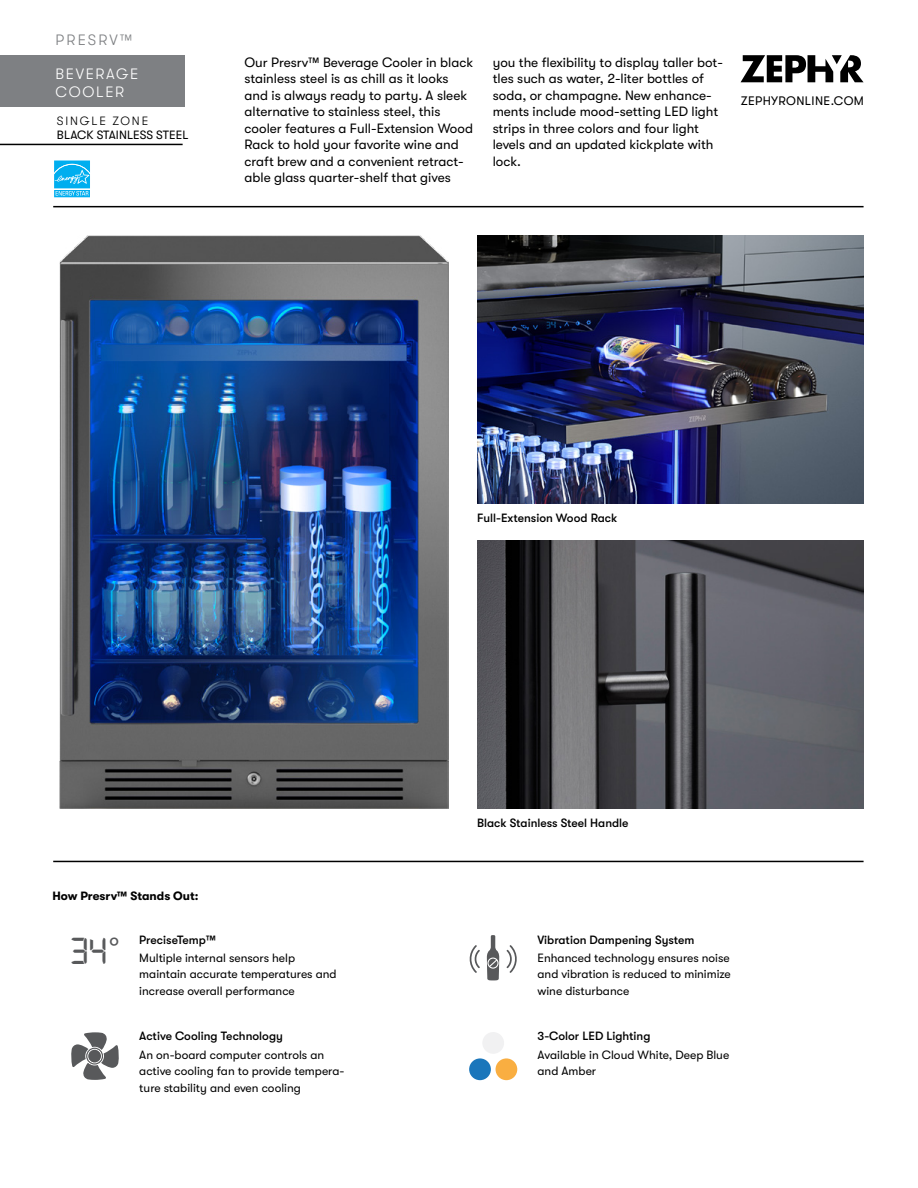
<style>
.page{position:relative;width:918px;height:1188px;background:#fff}
.page>*{position:absolute;margin:0;border:0;box-sizing:border-box;transform-origin:0 0}
.t1{font:40.05px "Digital 7 Mono";color:#58595b}
.t2{font:300 15px/18px "GT Walsheim Pro";letter-spacing:.11em;color:#fff}
.t3{font:300 15px "GT Walsheim Pro";letter-spacing:.15em;color:#7e8083}
.t4{font:13.5px/16.5px "GT Walsheim Pro";color:#000}
.t5{font:12.3px "GT Walsheim Pro";letter-spacing:.03em;color:#000}
.t6{font:12px/16.5px "GT Walsheim Pro";color:#000}
.t7{font:500 12px "GT Walsheim Pro";color:#000}
.t8{font:700 12px "GT Walsheim Pro";color:#000}
.t9{font:300 12px "GT Walsheim Pro";letter-spacing:.15em;color:#000}
.s1{font-family:"Myriad Pro";font-size:31.5px}
</style>
<div class="page">
<img style="left:59px;top:236px;width:389px;height:573px">
<svg style="left:741px;top:55px;width:123px;height:27px"></svg>
<hr style="left:53px;top:206px;width:811px;height:1px;background:#000">
<div style="left:0;top:55px;width:185px;height:52px;background:#7e8083"></div>
<hr style="left:0;top:144px;width:183px;height:1px;background:#000">
<hr style="left:53px;top:861px;width:811px;height:1px;background:#000">
<svg style="left:71px;top:1032px;width:48px;height:48px"></svg>
<img style="left:477px;top:541px;width:387px;height:268px">
<svg style="left:54px;top:160px;width:36px;height:1px"></svg>
<svg style="left:54px;top:161px;width:36px;height:37px"></svg>
<img style="left:477px;top:236px;width:387px;height:268px">
<svg style="left:486px;top:935px;width:14px;height:45px"></svg>
<svg style="left:469px;top:945px;width:11px;height:28px"></svg>
<svg style="left:507px;top:945px;width:10px;height:28px"></svg>
<div style="left:482px;top:1032px;width:22px;height:22px;background:#f1f1f2;border-radius:50%"></div>
<div style="left:469px;top:1058px;width:22px;height:22px;background:#1a76bb;border-radius:50%"></div>
<div style="left:496px;top:1058px;width:21px;height:22px;background:#f9ae41;border-radius:50%"></div>
<p class="t3" style="left:56px;top:32px;width:78px">PRESRV™</p>
<p class="t2" style="left:56px;top:65px;width:84px">BEVERAGE<br>COOLER</p>
<p class="t9" style="left:57px;top:114px;width:93px">SINGLE ZONE</p>
<p class="t6" style="left:57px;top:127px;width:133px">BLACK STAINLESS STEEL</p>
<p class="t4" style="left:245px;top:54px;width:230px">Our Presrv™ Beverage Cooler in black stainless steel is as chill as it looks and is always ready to party. A sleek alternative to stainless steel, this cooler features a Full-Extension Wood Rack to hold your favorite wine and craft brew and a convenient retract&shy;able glass quarter-shelf that gives</p>
<p class="t4" style="left:493px;top:54px;width:232px">you the flexibility to display taller bot&shy;tles such as water, 2-liter bottles of soda, or champagne. New enhance&shy;ments include mood-setting LED light strips in three colors and four light levels and an updated kickplate with lock.</p>
<p class="t5" style="left:741px;top:94px;width:125px">ZEPHYRONLINE.COM</p>
<p class="t7" style="left:477px;top:511px;width:142px">Full-Extension Wood Rack</p>
<p class="t8" style="left:53px;top:889px;width:148px">How Presrv™ Stands Out:</p>
<p class="t7" style="left:477px;top:817px;width:153px">Black Stainless Steel Handle</p>
<h1 class="t1" style="left:70px;top:933px;width:51px">34<span class="s1">°</span></h1>
<p class="t7" style="left:139px;top:933px;width:78px">PreciseTemp™</p>
<p class="t7" style="left:538px;top:933px;width:158px">Vibration Dampening System</p>
<p class="t6" style="left:538px;top:950px;width:195px;text-align:justify">Enhanced technology ensures noise and vibration is reduced to minimize wine disturbance</p>
<p class="t7" style="left:538px;top:1030px;width:114px">3-Color LED Lighting</p>
<p class="t6" style="left:538px;top:1047px;width:193px">Available in Cloud White, Deep Blue and Amber</p>
<p class="t6" style="left:139px;top:950px;width:199px">Multiple internal sensors help maintain accurate temperatures and increase overall performance</p>
<p class="t7" style="left:139px;top:1030px;width:145px">Active Cooling Technology</p>
<p class="t6" style="left:139px;top:1047px;width:207px">An on-board computer controls an active cooling fan to provide tempera&shy;ture stability and even cooling</p>
</div>
